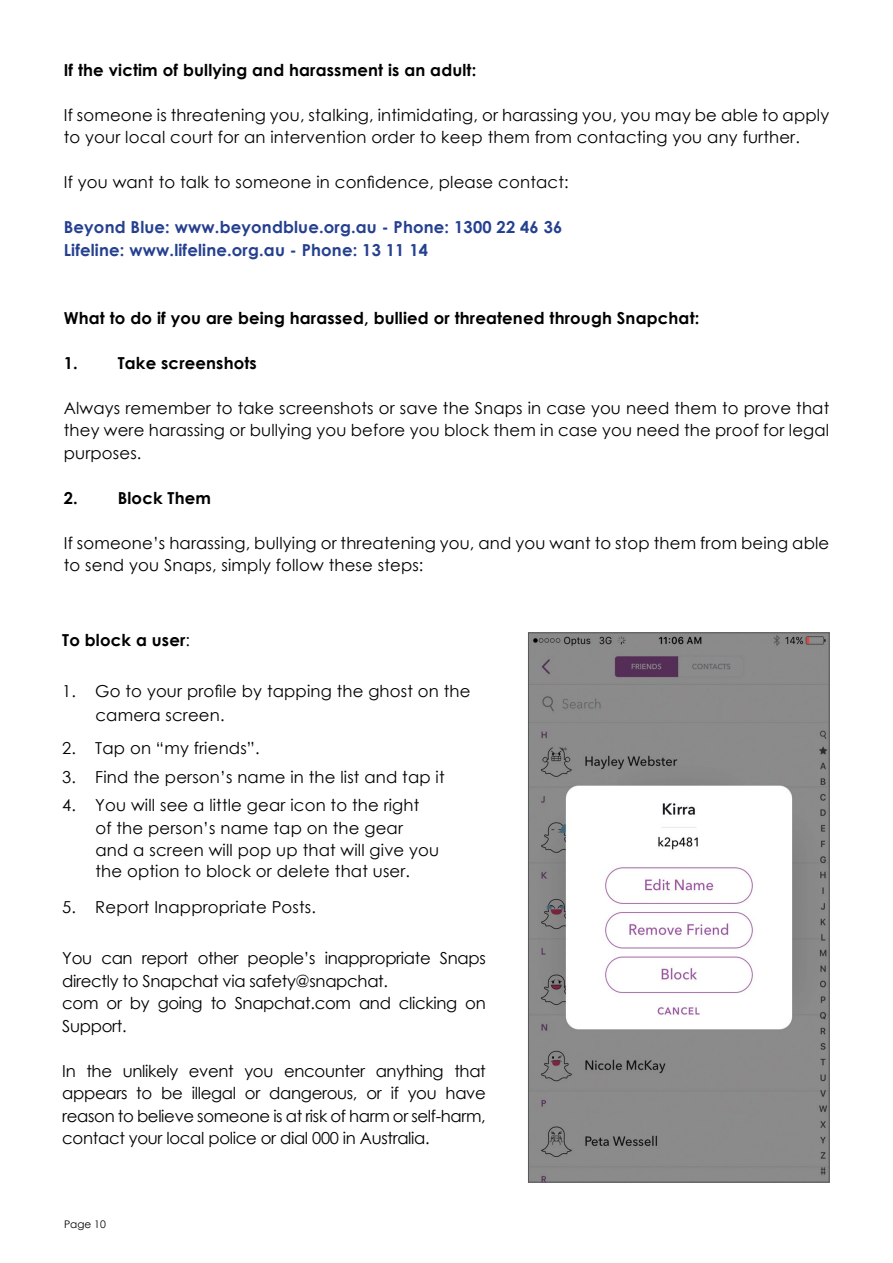
<style>
.page{position:relative;width:893px;height:1263px;background:#fff}
.page>*{position:absolute;margin:0;border:0;box-sizing:border-box;transform-origin:0 0}
.t1{font:16.5px/22.5px "Century Gothic";letter-spacing:.01em;color:#000}
.t2{font:700 16.5px "Century Gothic";letter-spacing:.01em;color:#000}
.t3{font:16.5px/22.5px "Century Gothic";letter-spacing:-.02em;color:#000}
.t4{font:700 16.5px/22.5px "Century Gothic";letter-spacing:.01em;color:#25408f}
.t5{font:10.5px "Century Gothic";color:#000}
.s1{font-weight:400}
</style>
<div class="page">
<img style="left:530px;top:634px;width:298px;height:547px">
<div style="left:528px;top:632px;width:302px;height:551px;border:1px solid #58595b"></div>
<p class="t2" style="left:64px;top:57px;width:414px">If the victim of bullying and harassment is an adult:</p>
<p class="t1" style="left:64px;top:103px;width:767px">If someone is threatening you, stalking, intimidating, or harassing you, you may be able to apply to your local court for an intervention order to keep them from contacting you any further.</p>
<p class="t1" style="left:64px;top:171px;width:506px">If you want to talk to someone in confidence, please contact:</p>
<p class="t4" style="left:64px;top:215px;width:500px">Beyond Blue: www.beyondblue.org.au - Phone: 1300 22 46 36<br>Lifeline: www.lifeline.org.au - Phone: 13 11 14</p>
<p class="t2" style="left:64px;top:305px;width:637px">What to do if you are being harassed, bullied or threatened through Snapchat:</p>
<p class="t2" style="left:64px;top:350px;width:16px">1.</p>
<p class="t2" style="left:118px;top:350px;width:141px">Take screenshots</p>
<p class="t1" style="left:64px;top:396px;width:767px;text-align:justify">Always remember to take screenshots or save the Snaps in case you need them to prove that they were harassing or bullying you before you block them in case you need the proof for legal purposes.</p>
<p class="t2" style="left:64px;top:485px;width:16px">2.</p>
<p class="t2" style="left:118px;top:485px;width:95px">Block Them</p>
<p class="t1" style="left:64px;top:531px;width:767px">If someone’s harassing, bullying or threatening you, and you want to stop them from being able to send you Snaps, simply follow these steps:</p>
<p class="t2" style="left:62px;top:628px;width:129px">To block a user<span class="s1">:</span></p>
<p class="t1" style="left:95px;top:679px;width:377px;line-height:24px;text-indent:-33px">1. Go to your profile by tapping the ghost on the camera screen.</p>
<p class="t1" style="left:62px;top:737px;width:199px">2. Tap on “my friends”.</p>
<p class="t1" style="left:62px;top:765px;width:384px">3. Find the person’s name in the list and tap it</p>
<p class="t1" style="left:95px;top:794px;width:345px;text-indent:-33px">4. You will see a little gear icon to the right of the person’s name tap on the gear and a screen will pop up that will give you</p>
<p class="t1" style="left:95px;top:860px;width:316px">the option to block or delete that user.</p>
<p class="t1" style="left:62px;top:896px;width:255px">5. Report Inappropriate Posts.</p>
<p class="t3" style="left:62px;top:947px;width:425px">You can report other people’s inappropriate Snaps directly to Snapchat via safety@snapchat.<br>com or by going to Snapchat.com and clicking on Support.</p>
<p class="t1" style="left:62px;top:1059px;width:425px;text-align:justify">In the unlikely event you encounter anything that appears to be illegal or dangerous, or if you have reason to believe someone is at risk of harm or self-harm, contact your local police or dial 000 in Australia.</p>
<p class="t5" style="left:64px;top:1217px;width:43px">Page 10</p>
</div>
